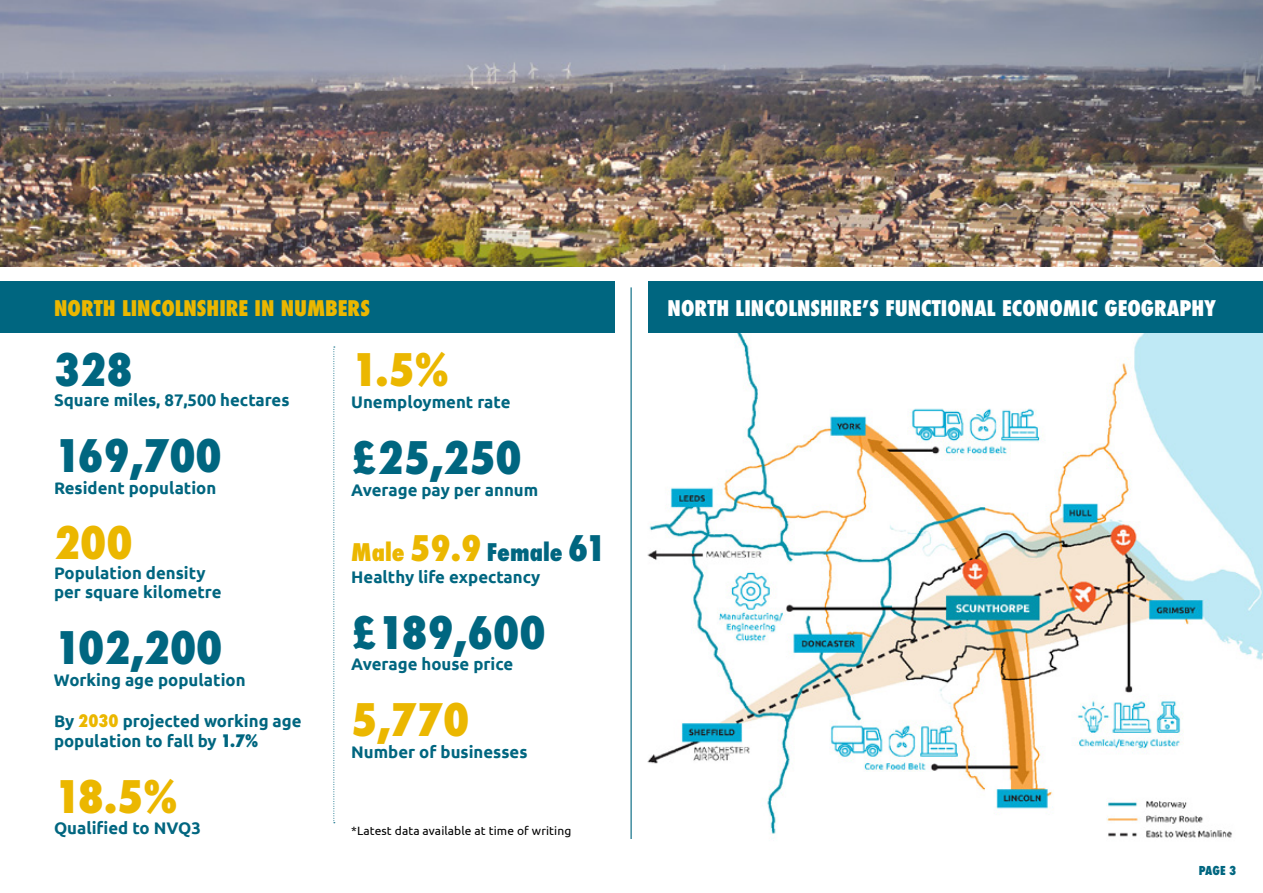
<style>
.page{position:relative;width:1263px;height:893px;background:#fff}
.page>*{position:absolute;margin:0;border:0;box-sizing:border-box;transform-origin:0 0}
.t1{font:800 condensed 43.65px "Futura";color:#006680}
.t2{font:800 condensed 43.65px "Futura";color:#ebb700}
.t3{font:800 condensed 23.7px "Futura";color:#006680}
.t4{font:800 condensed 21px "Futura";color:#fff}
.t5{font:800 condensed 21px "Futura";color:#ebb700}
.t6{font:700 16.8px/19.6px "Ubuntu";color:#006680}
.t7{font:12px "Ubuntu";letter-spacing:.01em;color:#000}
.t8{font:800 condensed 12px "Futura";color:#006680}
.s1{font-family:"Futura";font-weight:800;font-stretch:condensed;color:#ebb700}
.s2{font-family:"Futura";font-weight:800;font-stretch:condensed}
.s3{color:#ebb700}
.s4{font-size:34.2px;color:#ebb700}
.s5{font-size:34.2px}
</style>
<div class="page">
<img style="left:647px;top:333px;width:616px;height:505px">
<img style="left:0;top:0;width:1263px;height:266px">
<div style="left:648px;top:282px;width:615px;height:51px;background:#006680"></div>
<div style="left:0;top:282px;width:614px;height:51px;background:#006680"></div>
<hr style="left:630px;top:287px;width:2px;height:552px;background:#006680">
<svg style="left:333px;top:347px;width:2px;height:476px"></svg>
<p class="t5" style="left:54px;top:294px;width:317px">NORTH LINCOLNSHIRE IN NUMBERS</p>
<p class="t4" style="left:668px;top:294px;width:550px">NORTH LINCOLNSHIRE’S FUNCTIONAL ECONOMIC GEOGRAPHY</p>
<h1 class="t1" style="left:54px;top:341px;width:80px">328</h1>
<p class="t6" style="left:54px;top:390px;width:237px">Square miles, 87,500 hectares</p>
<h1 class="t1" style="left:54px;top:426px;width:169px">169,700</h1>
<p class="t6" style="left:54px;top:477px;width:164px">Resident population</p>
<h1 class="t2" style="left:54px;top:513px;width:80px">200</h1>
<p class="t6" style="left:54px;top:563px;width:169px">Population density per square kilometre</p>
<h1 class="t1" style="left:54px;top:618px;width:170px">102,200</h1>
<p class="t6" style="left:54px;top:670px;width:193px">Working age population</p>
<p class="t6" style="left:54px;top:711px;width:249px">By <span class="s1">2030</span> projected working age population to fall by <span class="s2">1.7%</span></p>
<h1 class="t2" style="left:54px;top:767px;width:125px">18.5%</h1>
<p class="t6" style="left:54px;top:818px;width:148px">Qualified to NVQ3</p>
<h1 class="t2" style="left:351px;top:341px;width:99px">1.5%</h1>
<p class="t6" style="left:351px;top:392px;width:161px">Unemployment rate</p>
<h1 class="t1" style="left:351px;top:428px;width:172px">£25,250</h1>
<p class="t6" style="left:351px;top:480px;width:189px">Average pay per annum</p>
<h2 class="t3" style="left:351px;top:536px;width:256px"><span class="s3">Male</span> <span class="s4">59.9</span> Female <span class="s5">61</span></h2>
<p class="t6" style="left:351px;top:567px;width:191px">Healthy life expectancy</p>
<h1 class="t1" style="left:351px;top:603px;width:196px">£189,600</h1>
<p class="t6" style="left:351px;top:654px;width:163px">Average house price</p>
<h1 class="t2" style="left:351px;top:690px;width:120px">5,770</h1>
<p class="t6" style="left:351px;top:742px;width:178px">Number of businesses</p>
<p class="t7" style="left:351px;top:823px;width:222px">*Latest data available at time of writing</p>
<p class="t8" style="left:1199px;top:863px;width:39px">PAGE 3</p>
</div>
